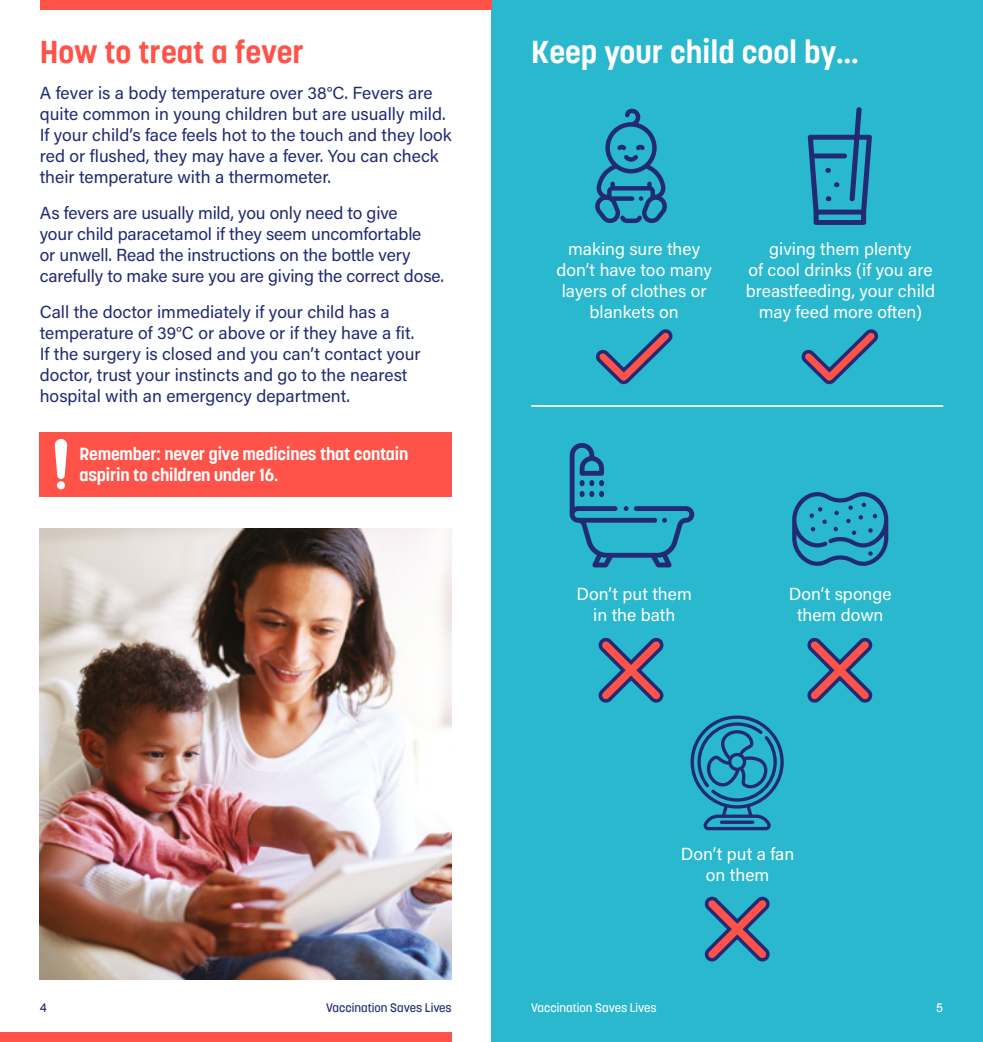
<style>
.page{position:relative;width:983px;height:1042px;background:#fff}
.page>*{position:absolute;margin:0;border:0;box-sizing:border-box;transform-origin:0 0}
.t1{font:700 31.5px "Korolev W01";color:#fff}
.t2{font:700 31.5px "Korolev W01";color:#ff5248}
.t3{font:17.5px/21px "Acumin Pro";color:#212a73}
.t4{font:17.5px/21px "Acumin Pro";color:#fff;text-align:center}
.t5{font:700 17.5px/21px "Korolev W01";letter-spacing:-.01em;color:#fff}
.t6{font:500 12.25px "Korolev W01";color:#212a73}
.t7{font:500 12.25px "Korolev W01";color:#fff}
</style>
<div class="page">
<div style="left:491px;top:0;width:491px;height:1042px;background:#29b8ce"></div>
<svg style="left:595px;top:109px;width:72px;height:114px"></svg>
<svg style="left:807px;top:107px;width:64px;height:118px"></svg>
<svg style="left:792px;top:492px;width:96px;height:74px"></svg>
<hr style="left:531px;top:405px;width:412px;height:2px;background:#fff">
<svg style="left:596px;top:329px;width:77px;height:56px"></svg>
<svg style="left:598px;top:638px;width:66px;height:65px"></svg>
<svg style="left:801px;top:329px;width:78px;height:56px"></svg>
<svg style="left:807px;top:638px;width:66px;height:65px"></svg>
<svg style="left:704px;top:896px;width:66px;height:66px"></svg>
<svg style="left:690px;top:715px;width:93px;height:115px"></svg>
<svg style="left:569px;top:443px;width:125px;height:124px"></svg>
<img style="left:40px;top:529px;width:411px;height:451px">
<div style="left:40px;top:432px;width:411px;height:64px;background:#ff5248"></div>
<svg style="left:55px;top:439px;width:12px;height:40px"></svg>
<div style="left:57px;top:481px;width:8px;height:8px;background:#fff;border-radius:50%"></div>
<div style="left:40px;top:0;width:451px;height:10px;background:#ff5248"></div>
<div style="left:0;top:1032px;width:451px;height:10px;background:#ff5248"></div>
<p class="t2" style="left:40px;top:33px;width:266px">How to treat a fever</p>
<p class="t3" style="left:40px;top:82px;width:413px">A fever is a body temperature over 38°C. Fevers are quite common in young children but are usually mild.<br>If your child’s face feels hot to the touch and they look red or flushed, they may have a fever. You can check their temperature with a thermometer.</p>
<p class="t3" style="left:40px;top:202px;width:406px">As fevers are usually mild, you only need to give<br>your child paracetamol if they seem uncomfortable<br>or unwell. Read the instructions on the bottle very carefully to make sure you are giving the correct dose.</p>
<p class="t3" style="left:40px;top:301px;width:382px">Call the doctor immediately if your child has a temperature of 39°C or above or if they have a fit.<br>If the surgery is closed and you can’t contact your doctor, trust your instincts and go to the nearest hospital with an emergency department.</p>
<p class="t5" style="left:79px;top:443px;width:330px">Remember: never give medicines that contain aspirin to children under 16.</p>
<p class="t1" style="left:531px;top:33px;width:329px">Keep your child cool by…</p>
<p class="t4" style="left:556px;top:238px;width:157px">making sure they don’t have too many layers of clothes or blankets on</p>
<p class="t4" style="left:745px;top:238px;width:190px">giving them plenty<br>of cool drinks (if you are breastfeeding, your child may feed more often)</p>
<p class="t4" style="left:576px;top:583px;width:117px">Don’t put them in the bath</p>
<p class="t4" style="left:788px;top:583px;width:104px">Don’t sponge them down</p>
<p class="t4" style="left:680px;top:843px;width:115px">Don’t put a fan on them</p>
<p class="t6" style="left:40px;top:1000px;width:9px">4</p>
<p class="t6" style="left:326px;top:1000px;width:127px">Vaccination Saves Lives</p>
<p class="t7" style="left:531px;top:1000px;width:127px">Vaccination Saves Lives</p>
<p class="t7" style="left:935px;top:1000px;width:9px">5</p>
</div>
